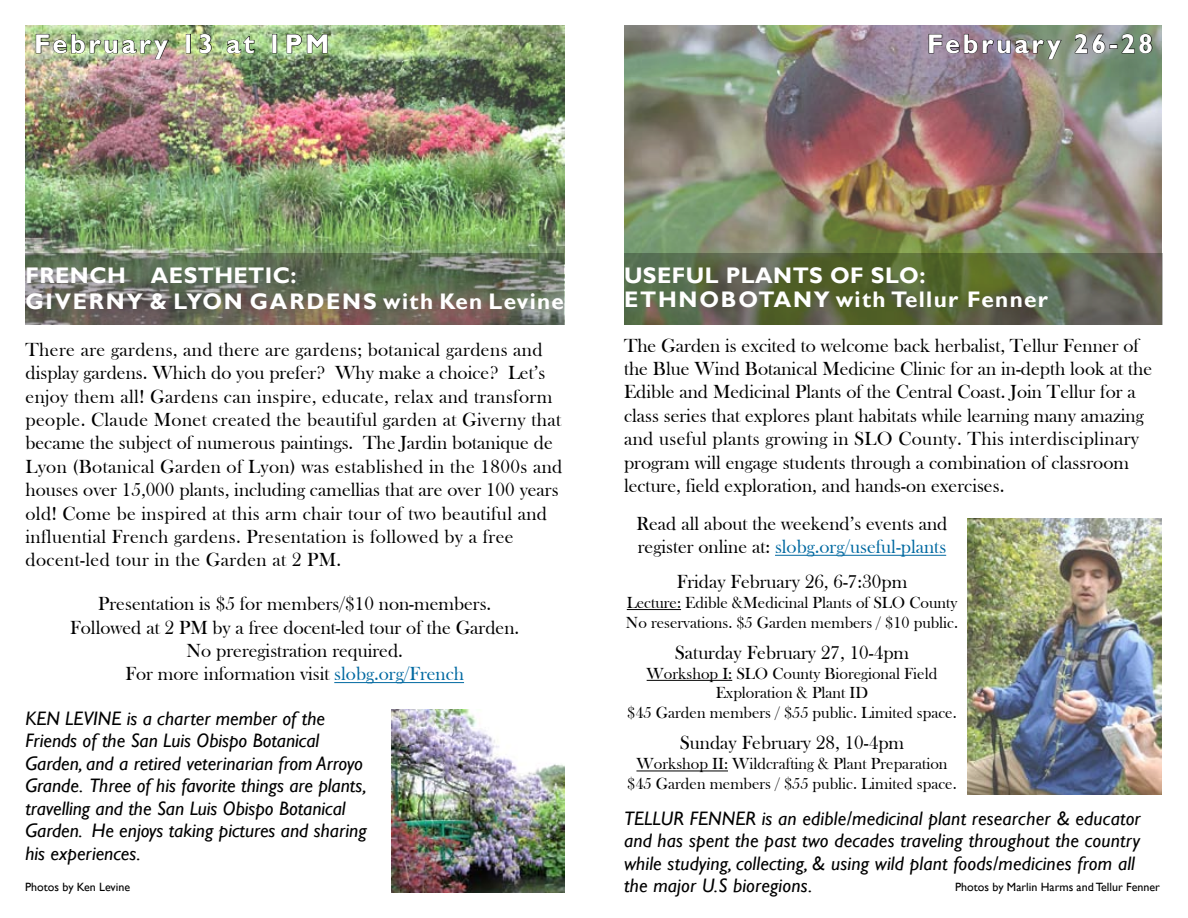
<style>
.page{position:relative;width:1188px;height:918px;background:#fff}
.page>*{position:absolute;margin:0;border:0;box-sizing:border-box;transform-origin:0 0}
.t1{font:700 27px "Gill Sans";letter-spacing:.1em;color:#fff}
.t2{font:700 22.5px/25.8px "Gill Sans";letter-spacing:.02em;color:#fff}
.t3{font:700 22.5px/24px "Gill Sans";letter-spacing:.08em;color:#fff}
.t4{font:19.5px/23.4px "Bask Old Face";color:#000}
.t5{font:19.5px/23.4px "Bask Old Face";letter-spacing:.02em;color:#000}
.t6{font:italic 19.5px/22.5px "Gill Sans";color:#000}
.t7{font:16.5px/19.8px "Bask Old Face";color:#000;text-align:center}
.t8{font:12px "Gill Sans";color:#000}
.s1{color:#0069a1}
</style>
<div class="page">
<img style="left:624px;top:26px;width:538px;height:228px">
<svg style="left:624px;top:254px;width:538px;height:71px;background:#5a6543"></svg>
<img style="left:25px;top:26px;width:539px;height:298px">
<svg style="left:26px;top:254px;width:538px;height:71px;background:#6a6e5e"></svg>
<hr style="left:334px;top:682px;width:130px;height:1px;background:#0069a1">
<hr style="left:775px;top:555px;width:171px;height:1px;background:#0069a1">
<hr style="left:627px;top:609px;width:54px;height:1px;background:#000">
<hr style="left:647px;top:680px;width:85px;height:1px;background:#000">
<hr style="left:636px;top:771px;width:92px;height:1px;background:#000">
<img style="left:392px;top:709px;width:173px;height:183px">
<img style="left:968px;top:518px;width:194px;height:276px">
<img style="left:36px;top:34px;width:133px;height:26px">
<div style="left:186px;top:34px;width:5px;height:19px;border:1px solid #000"></div>
<svg style="left:199px;top:33px;width:13px;height:21px"></svg>
<svg style="left:227px;top:36px;width:28px;height:18px"></svg>
<div style="left:272px;top:34px;width:5px;height:19px;border:1px solid #000"></div>
<svg style="left:286px;top:33px;width:42px;height:21px"></svg>
<img style="left:928px;top:34px;width:134px;height:26px">
<svg style="left:1075px;top:33px;width:78px;height:21px;background:#6b786f"></svg>
<h1 class="t1" style="left:34px;top:28px;width:297px">FEBRUARY 13 AT 1PM</h1>
<h1 class="t1" style="left:927px;top:28px;width:228px">FEBRUARY 26-28</h1>
<p class="t2" style="left:26px;top:263px;width:540px">FRENCH AESTHETIC:<br>GIVERNY &amp; LYON GARDENS WITH KEN LEVINE</p>
<p class="t5" style="left:26px;top:338px;width:539px">There are gardens, and there are gardens; botanical gardens and display gardens. Which do you prefer? Why make a choice? Let’s enjoy them all! Gardens can inspire, educate, relax and transform people. Claude Monet created the beautiful garden at Giverny that became the subject of numerous paintings. The Jardin botanique de Lyon (Botanical Garden of Lyon) was established in the 1800s and houses over 15,000 plants, including camellias that are over 100 years old! Come be inspired at this arm chair tour of two beautiful and influential French gardens. Presentation is followed by a free docent-led tour in the Garden at 2 PM.</p>
<p class="t4" style="left:70px;top:593px;width:451px;text-align:center">Presentation is $5 for members/$10 non-members.<br>Followed at 2 PM by a free docent-led tour of the Garden.<br>No preregistration required.<br>For more information visit <span class="s1">slobg.org/French</span></p>
<p class="t6" style="left:26px;top:707px;width:343px">Ken Levine is a charter member of the Friends of the San Luis Obispo Botanical Garden, and a retired veterinarian from Arroyo Grande. Three of his favorite things are plants, travelling and the San Luis Obispo Botanical Garden. He enjoys taking pictures and sharing his experiences.</p>
<p class="t8" style="left:25px;top:880px;width:107px">Photos by Ken Levine</p>
<p class="t2" style="left:624px;top:263px;width:264px">USEFUL PLANTS OF SLO</p>
<p class="t3" style="left:624px;top:264px;width:426px;text-indent:295px">:<br>ETHNOBOTANY WITH TELLUR FENNER</p>
<p class="t4" style="left:624px;top:334px;width:530px">The Garden is excited to welcome back herbalist, Tellur Fenner of the Blue Wind Botanical Medicine Clinic for an in-depth look at the Edible and Medicinal Plants of the Central Coast. Join Tellur for a class series that explores plant habitats while learning many amazing and useful plants growing in SLO County. This interdisciplinary program will engage students through a combination of classroom lecture, field exploration, and hands-on exercises.</p>
<p class="t4" style="left:637px;top:512px;width:312px">Read all about the weekend’s events and register online at: <span class="s1">slobg.org/useful-plants</span></p>
<p class="t4" style="left:677px;top:570px;width:232px">Friday February 26, 6-7:30pm</p>
<p class="t7" style="left:626px;top:593px;width:334px;text-align:left">Lecture: Edible &amp;Medicinal Plants of SLO County<br>No reservations. $5 Garden members / $10 public.</p>
<p class="t4" style="left:675px;top:641px;width:236px">Saturday February 27, 10-4pm</p>
<p class="t7" style="left:627px;top:664px;width:331px">Workshop I: SLO County Bioregional Field<br>Exploration &amp; Plant ID<br>$45 Garden members / $55 public. Limited space.</p>
<p class="t4" style="left:680px;top:732px;width:226px">Sunday February 28, 10-4pm</p>
<p class="t7" style="left:627px;top:754px;width:331px">Workshop II: Wildcrafting &amp; Plant Preparation $45 Garden members / $55 public. Limited space.</p>
<p class="t6" style="left:624px;top:807px;width:519px;text-indent:138px">is an edible/medicinal plant researcher &amp; educator and has spent the past two decades traveling throughout the country while studying, collecting, &amp; using wild plant foods/medicines from all the major U.S bioregions.</p>
<p class="t6" style="left:624px;top:807px;width:87px">TELL UR FENNER</p>
<p class="t8" style="left:955px;top:880px;width:206px">Photos by Marlin Harms and Tellur Fenner</p>
</div>
